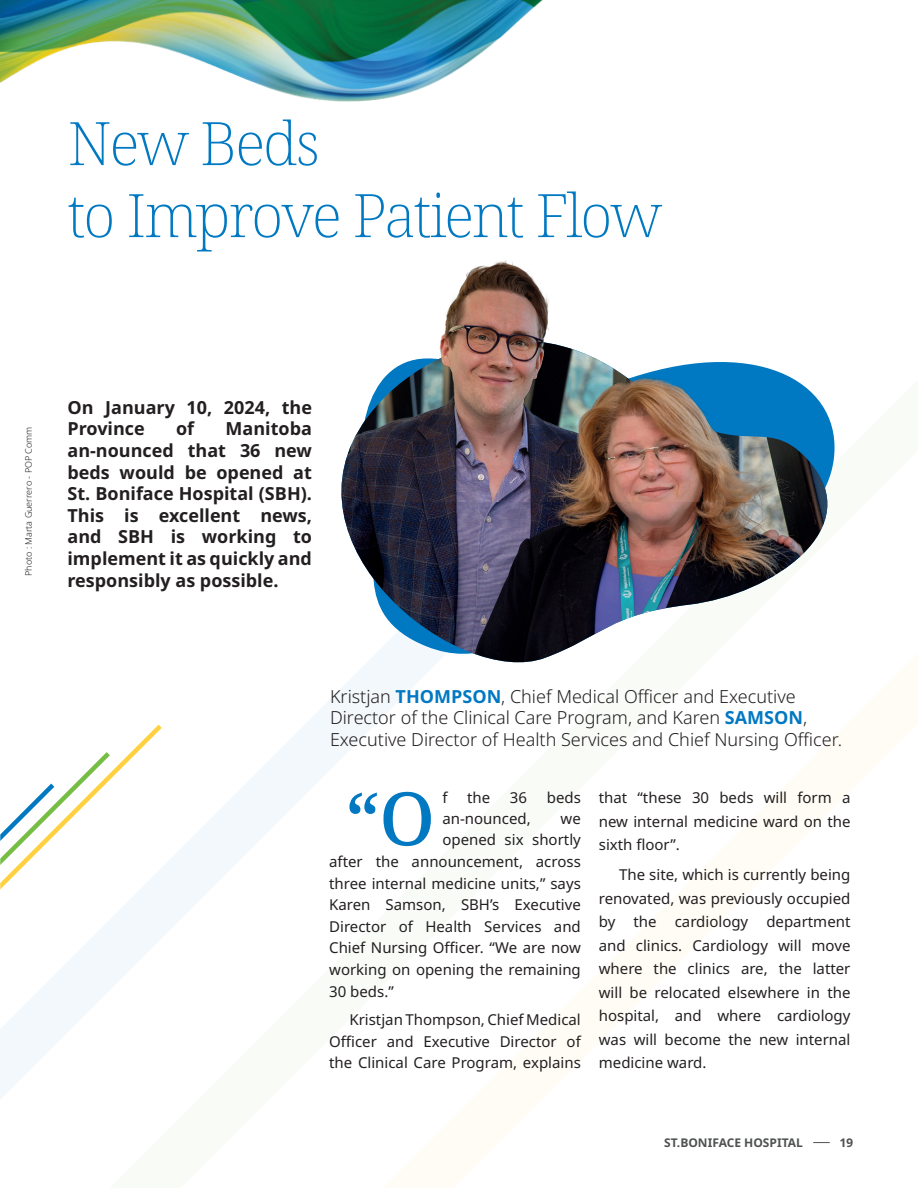
<style>
.page{position:relative;width:918px;height:1188px;background:#fff}
.page>*{position:absolute;margin:0;border:0;box-sizing:border-box;transform-origin:0 0}
.t1{font:500 73.8px "Noto Serif";color:#0079c2}
.t2{font:200 60px/72px "Noto Serif";letter-spacing:-.04em;color:#0079c2}
.t3{font:700 18px/21.6px "Noto Sans";color:#231f20}
.t4{font:300 18px/21.6px "Noto Sans";color:#231f20}
.t5{font:15px/23.4px "Noto Sans";color:#231f20;text-align:justify}
.t6{font:700 12px "Noto Sans";color:#4f5152}
.t7{font:300 9px "Noto Sans";color:#231f20}
.s1{font-weight:700;color:#0079c2}
</style>
<div class="page">
<svg style="left:0;top:689px;width:410px;height:410px"></svg>
<img style="left:0;top:0;width:543px;height:102px">
<svg style="left:341px;top:418px;width:494px;height:271px"></svg>
<img style="left:341px;top:418px;width:488px;height:246px">
<img style="left:363px;top:260px;width:466px;height:241px">
<p class="t2" style="left:68px;top:110px;width:596px">New Beds<br>to Improve Patient Flow</p>
<p class="t7" style="left:22px;top:576px;width:151px;rotate:-90deg">Photo : Marta Guerrero - POP Comm</p>
<p class="t3" style="left:68px;top:397px;width:246px">On January 10, 2024, the<br>Province</p>
<p class="t3" style="left:176px;top:418px;width:20px">of</p>
<p class="t3" style="left:68px;top:418px;width:246px;text-align:justify;text-indent:158px">Manitoba an-nounced that 36 new beds would be opened at St. Boniface Hospital (SBH).<br>This is excellent news, and SBH is working to implement it as quickly and responsibly as possible.</p>
<p class="t4" style="left:330px;top:686px;width:514px">Kristjan <span class="s1">THOMPSON</span>, Chief Medical Officer and Executive<br>Director of the Clinical Care Program, and Karen <span class="s1">SAMSON</span>,<br>Executive Director of Health Services and Chief Nursing Officer.</p>
<p class="t1" style="left:345px;top:768px;width:91px">“O</p>
<p class="t5" style="left:442px;top:787px;width:7px">f</p>
<p class="t5" style="left:467px;top:787px;width:25px">the</p>
<p class="t5" style="left:510px;top:787px;width:19px">36</p>
<p class="t5" style="left:547px;top:787px;width:36px">beds</p>
<p class="t5" style="left:442px;top:808px;width:90px">an-nounced,</p>
<p class="t5" style="left:561px;top:808px;width:22px">we</p>
<p class="t5" style="left:442px;top:829px;width:140px">opened six shortly</p>
<p class="t5" style="left:329px;top:850px;width:253px">after the announcement, across</p>
<p class="t5" style="left:329px;top:872px;width:253px">three internal medicine units,” says</p>
<p class="t5" style="left:329px;top:893px;width:253px">Karen Samson, SBH’s Executive</p>
<p class="t5" style="left:329px;top:915px;width:253px">Director of Health Services and</p>
<p class="t5" style="left:329px;top:937px;width:253px">Chief Nursing Officer. “We are now</p>
<p class="t5" style="left:329px;top:958px;width:253px">working on opening the remaining</p>
<p class="t5" style="left:329px;top:980px;width:66px">30 beds.”</p>
<p class="t5" style="left:329px;top:1009px;width:253px;line-height:21.6px;text-indent:20px">Kristjan Thompson, Chief Medical Officer and Executive Director of the Clinical Care Program, explains</p>
<p class="t5" style="left:599px;top:787px;width:253px">that “these 30 beds will form a new internal medicine ward on the sixth floor”.</p>
<p class="t5" style="left:599px;top:864px;width:253px;text-indent:20px">The site, which is currently being renovated, was previously occupied by the cardiology department and clinics. Cardiology will move where the clinics are, the latter will be relocated elsewhere in the hospital, and where cardiology was will become the new internal medicine ward.</p>
<p class="t6" style="left:664px;top:1134px;width:140px">ST.BONIFACE HOSPITAL</p>
<p class="t6" style="left:840px;top:1134px;width:15px">19</p>
</div>
